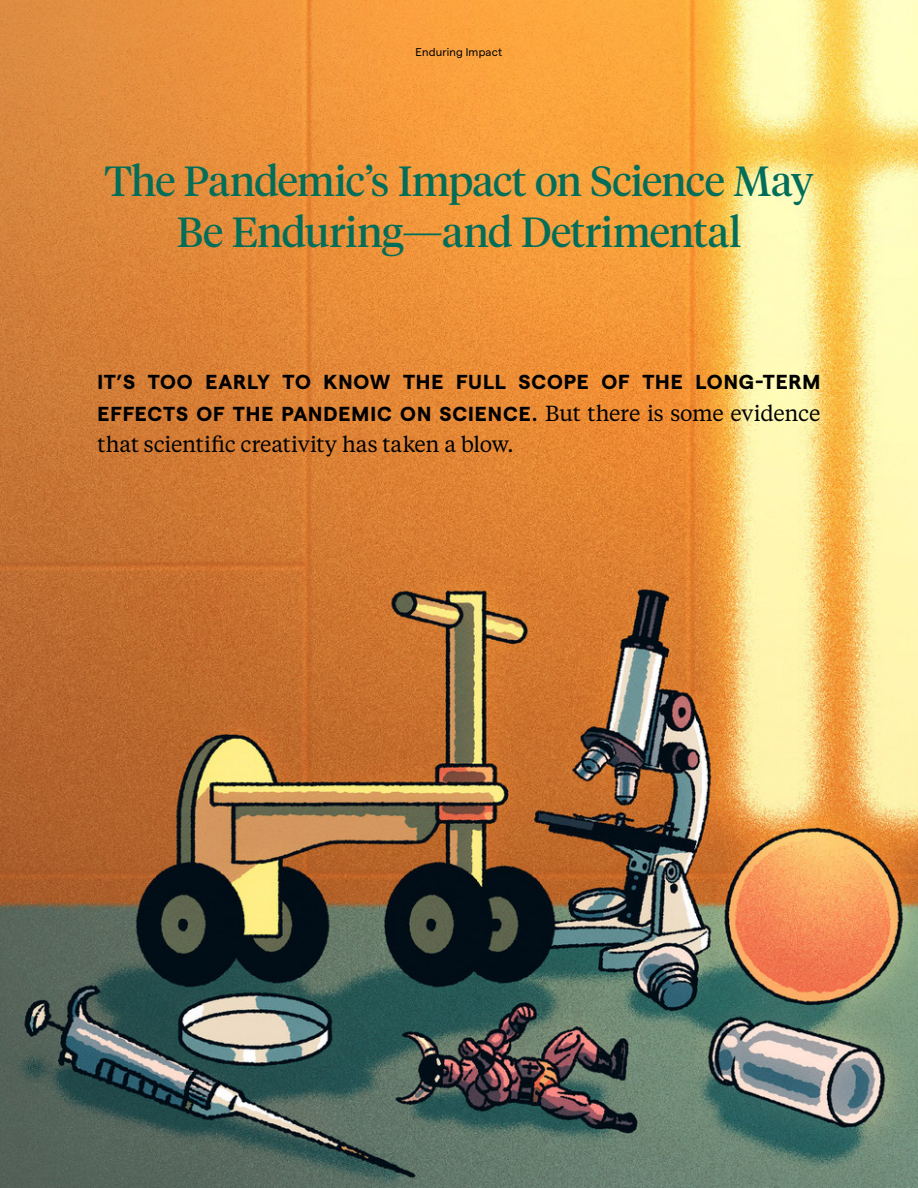
<style>
.page{position:relative;width:918px;height:1188px;background:#fff}
.page>*{position:absolute;margin:0;border:0;box-sizing:border-box;transform-origin:0 0}
.Article__Heading{font:42px/50.4px "Tiempos Headline";letter-spacing:-.01em;color:#026e59;text-align:center}
.Body{font:21.75px "Tiempos Text";letter-spacing:-.005em;color:#000}
.Body-2{font:700 20.25px/31.5px "Matter";letter-spacing:.04em;color:#000}
.t1{font:11.25px "Matter";letter-spacing:.02em;color:#000}
.s1{font-family:"Tiempos Text";font-weight:400;font-size:21.75px}
</style>
<div class="page">
<img style="left:0;top:0;width:918px;height:1188px">
<p class="t1" style="left:416px;top:44px;width:88px">Enduring Impact</p>
<p class="Article__Heading" style="left:104px;top:154px;width:711px">The Pandemic’s Impact on Science May<br>Be Enduring—and Detrimental</p>
<p class="Body-2" style="left:98px;top:365px;width:724px">IT’S TOO EARLY TO KNOW THE FULL SCOPE OF THE LONG-TERM<br>EFFECTS OF THE PANDEMIC ON SCIENCE. <span class="s1">But there is some evidence</span></p>
<p class="Body" style="left:98px;top:430px;width:418px">that scientific creativity has taken a blow.</p>
</div>
